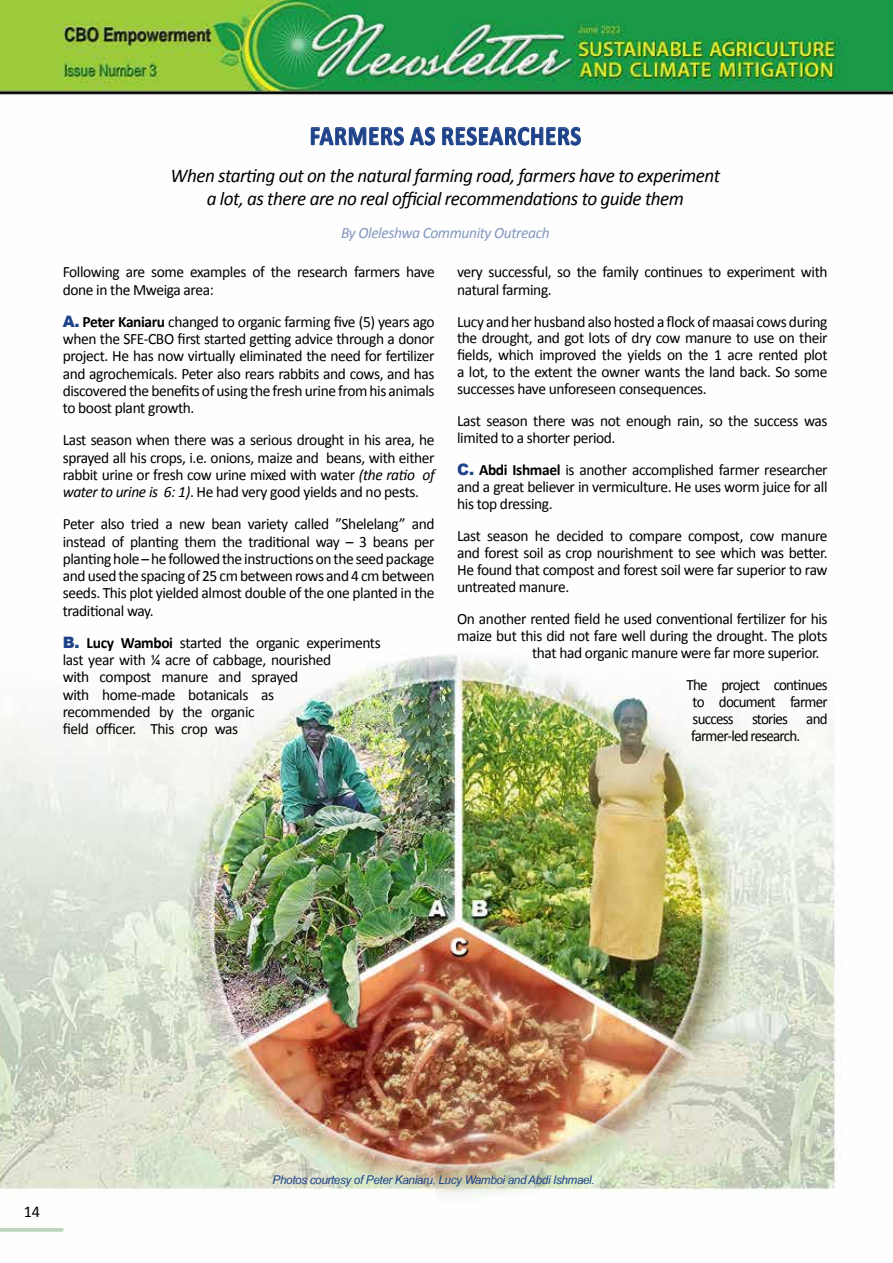
<style>
.page{position:relative;width:893px;height:1263px;background:#fff}
.page>*{position:absolute;margin:0;border:0;box-sizing:border-box;transform-origin:0 0}
.t1{font:700 27px "Calibri";letter-spacing:.04em;color:#1e428a;scale:.83 1}
.t2{font:italic 19.5px/22.5px "Calibri";letter-spacing:-.025em;color:#000;text-align:center}
.t3{font:16.5px "Calibri";color:#000}
.t4{font:15.75px/17.2px "Calibri";letter-spacing:-.025em;color:#000;text-align:justify}
.t5{font:15.75px/17px "Calibri";letter-spacing:-.025em;color:#000;text-align:justify;scale:.95 1}
.t6{font:italic 15.75px "Calibri";letter-spacing:-.025em;color:#8397be}
.t7{font:italic 12px "Arial Narrow";letter-spacing:-.025em;color:#1e428a;scale:1.19 1}
.s1{font-family:"Arial";font-weight:900;color:#1e428a}
.s2{font-weight:700}
.s3{font-style:italic}
</style>
<div class="page">
<img style="left:0;top:0;width:893px;height:1232px">
<svg style="left:0;top:1228px;width:62px;height:4px"></svg>
<svg style="left:310px;top:123px;width:94px;height:23px"></svg>
<svg style="left:410px;top:123px;width:25px;height:23px"></svg>
<svg style="left:442px;top:123px;width:139px;height:23px"></svg>
<h1 class="t1" style="left:310px;top:118px;width:327px">FARMERS AS RESEARCHERS</h1>
<p class="t2" style="left:171px;top:164px;width:551px">When starting out on the natural farming road, farmers have to experiment a lot, as there are no real official recommendations to guide them</p>
<p class="t6" style="left:341px;top:222px;width:210px">By Oleleshwa Community Outreach</p>
<p class="t4" style="left:63px;top:264px;width:373px">Following are some examples of the research farmers have done in the Mweiga area:</p>
<p class="t4" style="left:63px;top:313px;width:373px"><span class="s1">A.</span> <span class="s2">PETER KANIARU</span> changed to organic farming five (5) years ago when the SFE-CBO first started getting advice through a donor project. He has now virtually eliminated the need for fertilizer and agrochemicals. Peter also rears rabbits and cows, and has discovered the benefits of using the fresh urine from his animals to boost plant growth.</p>
<p class="t4" style="left:63px;top:432px;width:373px">Last season when there was a serious drought in his area, he sprayed all his crops, i.e. onions, maize and beans, with either rabbit urine or fresh cow urine mixed with water <span class="s3">(the ratio of water to urine is 6: 1)</span>. He had very good yields and no pests.</p>
<p class="t4" style="left:63px;top:516px;width:373px">Peter also tried a new bean variety called ”Shelelang” and instead of planting them the traditional way – 3 beans per planting hole – he followed the instructions on the seed package and used the spacing of 25 cm between rows and 4 cm between seeds. This plot yielded almost double of the one planted in the traditional way.</p>
<p class="t4" style="left:63px;top:634px;width:319px;text-align:left"><span class="s1">B.</span> <span class="s2">LUCY WAMBOI</span> started the organic experiments last year with ¼ acre of cabbage, nourished<br>with compost manure and sprayed<br>with home-made botanicals as<br>recommended by the organic<br>field officer. This crop was</p>
<p class="t4" style="left:457px;top:263px;width:372px">very successful, so the family continues to experiment with natural farming.</p>
<p class="t4" style="left:457px;top:313px;width:372px">Lucy and her husband also hosted a flock of maasai cows during the drought, and got lots of dry cow manure to use on their fields, which improved the yields on the 1 acre rented plot a lot, to the extent the owner wants the land back. So some successes have unforeseen consequences.</p>
<p class="t4" style="left:457px;top:413px;width:372px">Last season there was not enough rain, so the success was limited to a shorter period.</p>
<p class="t4" style="left:457px;top:461px;width:372px"><span class="s1">C.</span> <span class="s2">ABDI ISHMAEL</span> is another accomplished farmer researcher and a great believer in vermiculture. He uses worm juice for all his top dressing.</p>
<p class="t4" style="left:457px;top:527px;width:372px">Last season he decided to compare compost, cow manure and forest soil as crop nourishment to see which was better.<br>He found that compost and forest soil were far superior to raw untreated manure.</p>
<p class="t4" style="left:457px;top:610px;width:372px">On another rented field he used conventional fertilizer for his</p>
<p class="t4" style="left:457px;top:627px;width:372px">maize but this did not fare well during the drought. The plots</p>
<p class="t4" style="left:532px;top:644px;width:289px">that had organic manure were far more superior.</p>
<p class="t5" style="left:687px;top:676px;width:150px">The project continues to document farmer success stories and farmer-led research.</p>
<p class="t3" style="left:24px;top:1201px;width:17px">14</p>
<p class="t7" style="left:273px;top:1172px;width:272px">Photos courtesy of Peter Kaniaru, Lucy Wamboi and Abdi Ishmael.</p>
</div>
